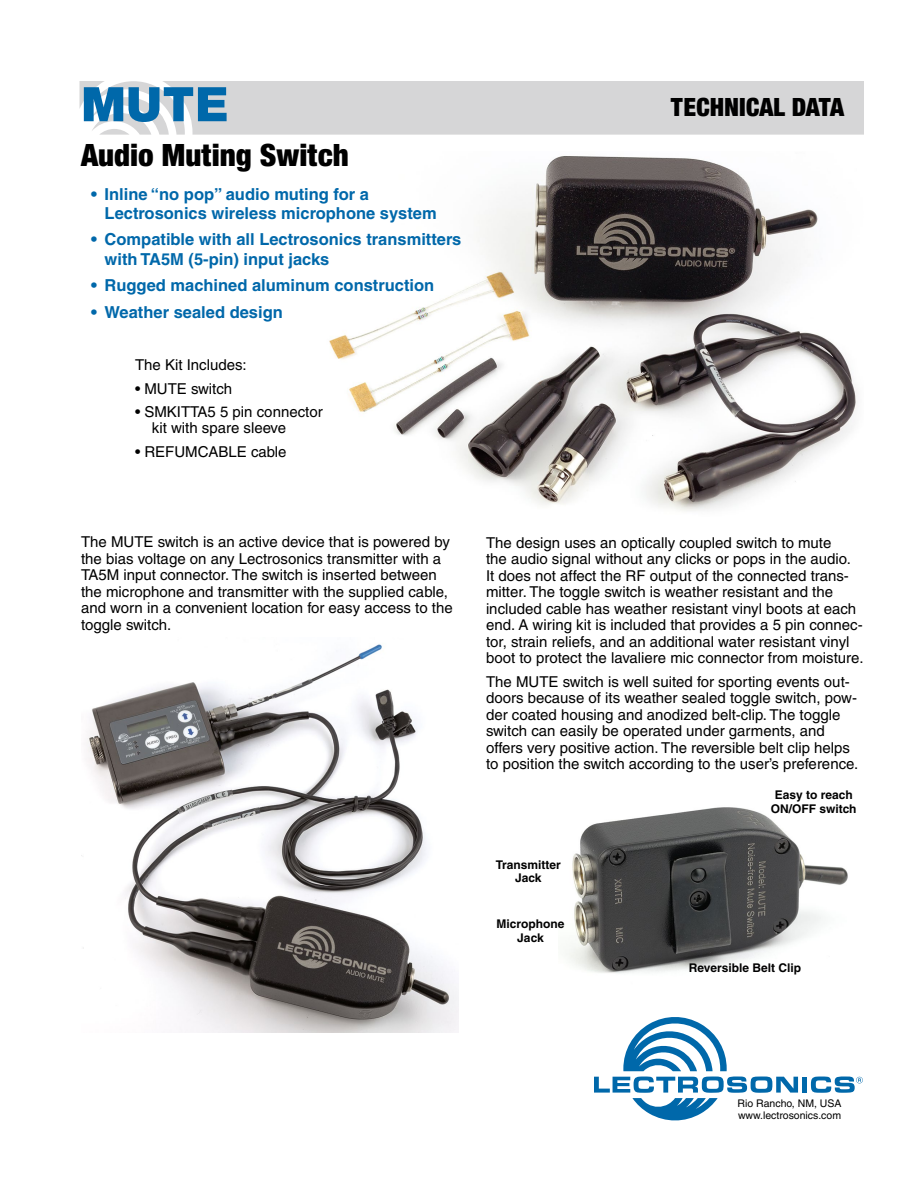
<style>
.page{position:relative;width:918px;height:1188px;background:#fff}
.page>*{position:absolute;margin:0;border:0;box-sizing:border-box;transform-origin:0 0}
.t1{font:900 51px "Sans";color:#0068aa}
.t2{font:900 condensed 33px "Sans";color:#000}
.t3{font:900 condensed 27px "Sans";color:#000}
.t4{font:700 16.5px/19.5px "Helvetica";color:#0068aa}
.t5{font:15px/16.5px "Helvetica";color:#000}
.t6{font:700 12px/13.5px "Helvetica";color:#000;text-align:center}
.t7{font:10.5px/12.1px "Helvetica";color:#000}
</style>
<div class="page">
<img style="left:329px;top:156px;width:528px;height:355px">
<svg style="left:80px;top:81px;width:784px;height:54px;background:#d9d9da"></svg>
<img style="left:81px;top:644px;width:378px;height:389px">
<svg style="left:594px;top:1017px;width:204px;height:103px"></svg>
<div style="left:802px;top:1077px;width:5px;height:16px;background:#0068aa"></div>
<svg style="left:811px;top:1077px;width:52px;height:16px"></svg>
<img style="left:566px;top:807px;width:282px;height:166px">
<h1 class="t1" style="left:81px;top:73px;width:149px">MUTE</h1>
<h3 class="t3" style="left:670px;top:91px;width:176px">TECHNICAL DATA</h3>
<h2 class="t2" style="left:81px;top:135px;width:269px">Audio Muting Switch</h2>
<p class="t4" style="left:105px;top:184px;width:334px;text-indent:-13px">• Inline “no pop” audio muting for a<br>Lectrosonics wireless microphone system</p>
<p class="t4" style="left:105px;top:230px;width:358px;text-indent:-13px">• Compatible with all Lectrosonics transmitters with TA5M (5-pin) input jacks</p>
<p class="t4" style="left:91px;top:275px;width:345px">• Rugged machined aluminum construction</p>
<p class="t4" style="left:91px;top:302px;width:193px">• Weather sealed design</p>
<p class="t5" style="left:135px;top:357px;width:113px">The Kit Includes:</p>
<p class="t5" style="left:135px;top:380px;width:99px">• MUTE switch</p>
<p class="t5" style="left:152px;top:403px;width:172px;text-indent:-17px">• SMKITTA5 5 pin connector kit with spare sleeve</p>
<p class="t5" style="left:135px;top:443px;width:153px">• REFUMCABLE cable</p>
<p class="t5" style="left:81px;top:534px;width:373px">The MUTE switch is an active device that is powered by the bias voltage on any Lectrosonics transmitter with a TA5M input connector. The switch is inserted between the microphone and transmitter with the supplied cable, and worn in a convenient location for easy access to the toggle switch.</p>
<p class="t5" style="left:486px;top:534px;width:379px">The design uses an optically coupled switch to mute<br>the audio signal without any clicks or pops in the audio.<br>It does not affect the RF output of the connected trans&shy;mitter. The toggle switch is weather resistant and the included cable has weather resistant vinyl boots at each end. A wiring kit is included that provides a 5 pin connec&shy;tor, strain reliefs, and an additional water resistant vinyl boot to protect the lavaliere mic connector from moisture.</p>
<p class="t5" style="left:486px;top:673px;width:374px">The MUTE switch is well suited for sporting events out&shy;doors because of its weather sealed toggle switch, pow&shy;der coated housing and anodized belt-clip. The toggle switch can easily be operated under garments, and offers very positive action. The reversible belt clip helps to position the switch according to the user’s preference.</p>
<p class="t6" style="left:771px;top:788px;width:87px">Easy to reach<br>ON/OFF switch</p>
<p class="t6" style="left:496px;top:858px;width:67px">Transmitter<br>Jack</p>
<p class="t6" style="left:497px;top:917px;width:69px">Microphone<br>Jack</p>
<p class="t6" style="left:689px;top:961px;width:114px">Reversible Belt Clip</p>
<p class="t7" style="left:738px;top:1097px;width:106px">Rio Rancho, NM, USA www.lectrosonics.com</p>
</div>
